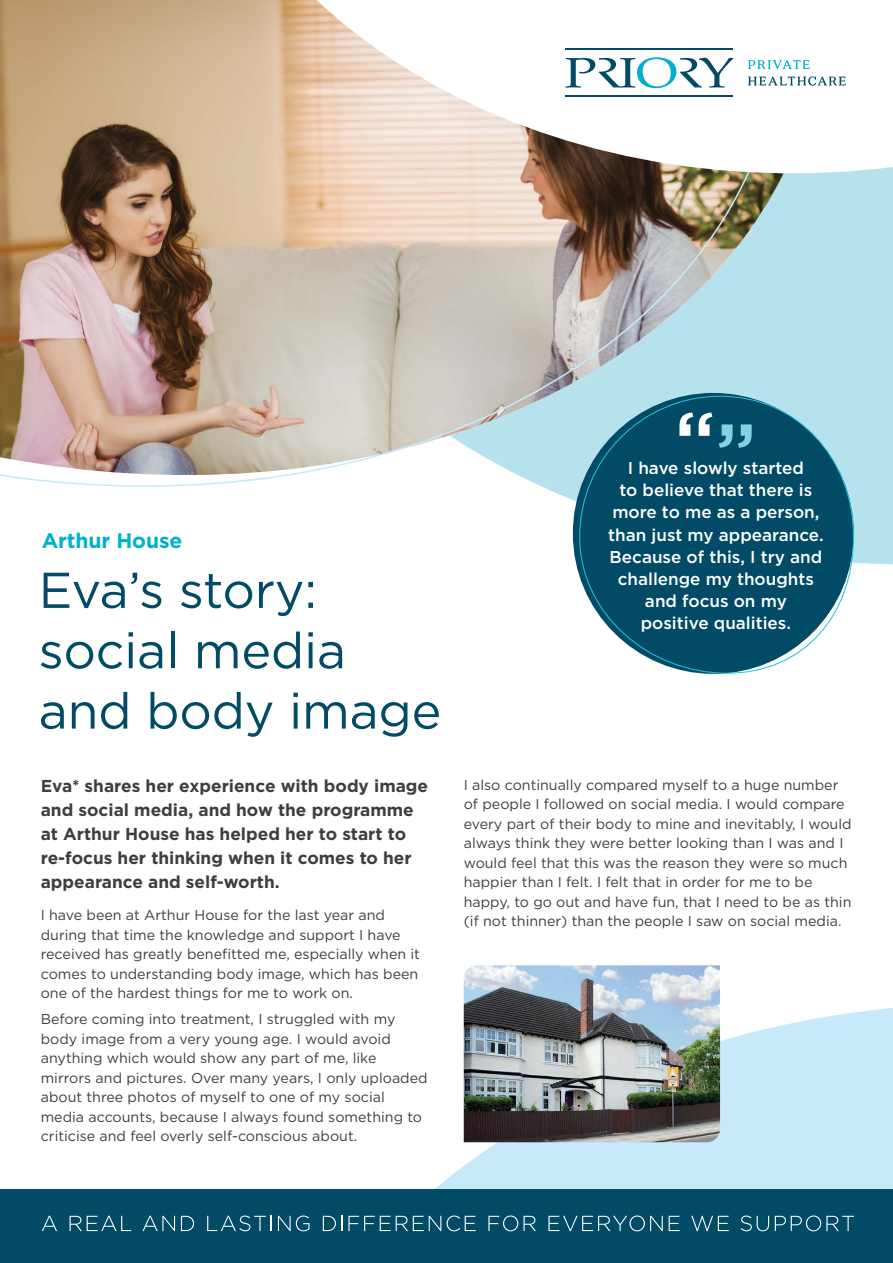
<style>
.page{position:relative;width:893px;height:1263px;background:#fff}
.page>*{position:absolute;margin:0;border:0;box-sizing:border-box;transform-origin:0 0}
.t1{font:50.25px/60.3px "Gotham";letter-spacing:-.005em;color:#014b67}
.t2{font:700 21px "Gotham";letter-spacing:-.005em;color:#00b1cd}
.t3{font:700 17.25px/24px "Gotham";color:#3e3e3f}
.t4{font:500 17.1px/22px "Gotham";color:#fff;text-align:center}
.t5{font:14.25px/19.5px "Gotham";color:#3e3e3f}
</style>
<div class="page">
<svg style="left:573px;top:189px;width:320px;height:393px;fill:#b5e2ed"></svg>
<svg style="left:435px;top:985px;width:458px;height:204px;fill:#c6eafa"></svg>
<div style="left:834px;top:189px;width:39px;height:344px;background:#b5e2ed"></div>
<img style="left:0;top:0;width:834px;height:540px">
<svg style="left:159px;top:0;width:734px;height:189px"></svg>
<svg style="left:748px;top:76px;width:98px;height:10px"></svg>
<hr style="left:566px;top:49px;width:167px;height:1px;background:#014b67">
<hr style="left:566px;top:96px;width:167px;height:1px;background:#014b67">
<svg style="left:566px;top:57px;width:167px;height:31px"></svg>
<svg style="left:748px;top:60px;width:62px;height:9px"></svg>
<div style="left:0;top:1189px;width:893px;height:74px;background:#014b67"></div>
<svg style="left:42px;top:1216px;width:15px;height:15px"></svg>
<svg style="left:70px;top:1216px;width:61px;height:15px"></svg>
<svg style="left:142px;top:1216px;width:33px;height:15px"></svg>
<svg style="left:181px;top:1216px;width:13px;height:15px"></svg>
<svg style="left:207px;top:1215px;width:65px;height:16px"></svg>
<svg style="left:278px;top:1215px;width:31px;height:16px"></svg>
<svg style="left:323px;top:1216px;width:19px;height:15px"></svg>
<svg style="left:348px;top:1216px;width:93px;height:15px"></svg>
<svg style="left:447px;top:1215px;width:29px;height:16px"></svg>
<svg style="left:488px;top:1215px;width:48px;height:16px"></svg>
<svg style="left:548px;top:1215px;width:115px;height:16px"></svg>
<svg style="left:669px;top:1216px;width:11px;height:15px"></svg>
<svg style="left:691px;top:1216px;width:38px;height:15px"></svg>
<svg style="left:741px;top:1215px;width:28px;height:16px"></svg>
<svg style="left:775px;top:1215px;width:79px;height:16px"></svg>
<img style="left:464px;top:965px;width:256px;height:177px">
<div style="left:573px;top:393px;width:281px;height:281px;background:#014b67;border-radius:50%"></div>
<svg style="left:719px;top:424px;width:33px;height:24px"></svg>
<svg style="left:679px;top:412px;width:33px;height:24px"></svg>
<p class="t2" style="left:42px;top:527px;width:142px">Arthur House</p>
<p class="t1" style="left:39px;top:559px;width:404px">Eva’s story: social media and body image</p>
<p class="t3" style="left:41px;top:774px;width:389px">Eva* shares her experience with body image and social media, and how the programme at Arthur House has helped her to start to re-focus her thinking when it comes to her appearance and self-worth.</p>
<p class="t5" style="left:41px;top:905px;width:381px">I have been at Arthur House for the last year and during that time the knowledge and support I have received has greatly benefitted me, especially when it comes to understanding body image, which has been one of the hardest things for me to work on.</p>
<p class="t5" style="left:41px;top:1009px;width:388px">Before coming into treatment, I struggled with my body image from a very young age. I would avoid anything which would show any part of me, like mirrors and pictures. Over many years, I only uploaded about three photos of myself to one of my social media accounts, because I always found something to criticise and feel overly self-conscious about.</p>
<p class="t4" style="left:608px;top:457px;width:217px">I have slowly started<br>to believe that there is more to me as a person, than just my appearance.<br>Because of this, I try and challenge my thoughts and focus on my<br>positive qualities.</p>
<p class="t5" style="left:464px;top:774px;width:389px">I also continually compared myself to a huge number of people I followed on social media. I would compare every part of their body to mine and inevitably, I would always think they were better looking than I was and I would feel that this was the reason they were so much happier than I felt. I felt that in order for me to be happy, to go out and have fun, that I need to be as thin (if not thinner) than the people I saw on social media.</p>
</div>
